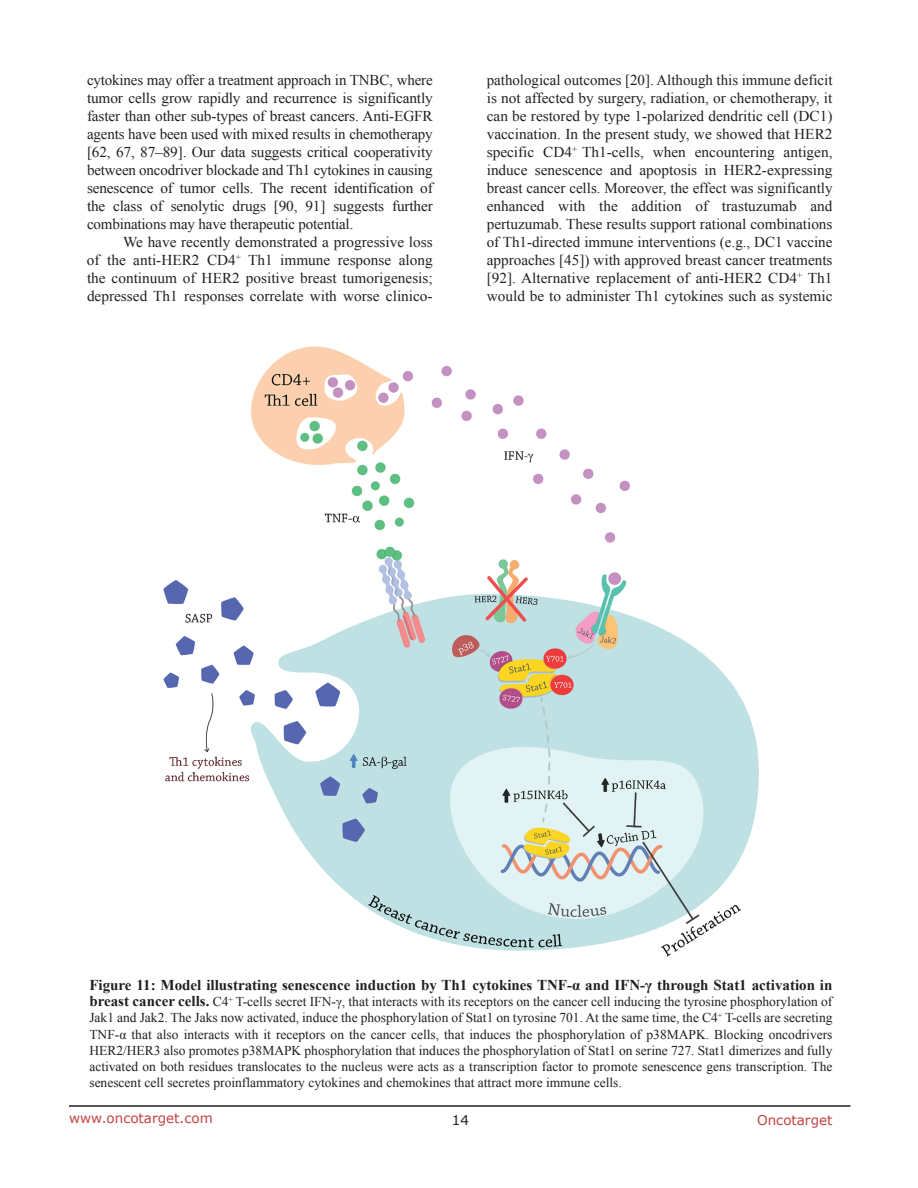
<style>
.page{position:relative;width:918px;height:1188px;background:#fff}
.page>*{position:absolute;margin:0;border:0;box-sizing:border-box;transform-origin:0 0}
.t1{font:15px/18px "Times New Roman";color:#231f20;text-align:justify}
.t2{font:700 15px "Times New Roman";color:#231f20}
.t3{font:13.5px/16.2px "Times New Roman";color:#231f20;text-align:justify}
.t4{font:13.5px "Verdana";color:#c24141}
.t5{font:13.5px "Verdana";color:#231f20}
.s1{font-weight:700;font-size:15px}
</style>
<div class="page">
<hr style="left:69px;top:1105px;width:781px;height:2px;background:#231f20">
<img style="left:164px;top:347px;width:594px;height:610px">
<p class="t1" style="left:87px;top:71px;width:347px">cytokines may offer a treatment approach in TNBC, where tumor cells grow rapidly and recurrence is significantly faster than other sub-types of breast cancers. Anti-EGFR agents have been used with mixed results in chemotherapy [62, 67, 87–89]. Our data suggests critical cooperativity between oncodriver blockade and Th1 cytokines in causing senescence of tumor cells. The recent identification of the class of senolytic drugs [90, 91] suggests further combinations may have therapeutic potential.</p>
<p class="t1" style="left:87px;top:233px;width:347px;text-indent:36px">We have recently demonstrated a progressive loss of the anti-HER2 CD4<sup>+</sup> Th1 immune response along the continuum of HER2 positive breast tumorigenesis; depressed Th1 responses correlate with worse clinico-</p>
<p class="t1" style="left:487px;top:71px;width:347px">pathological outcomes [20]. Although this immune deficit is not affected by surgery, radiation, or chemotherapy, it can be restored by type 1-polarized dendritic cell (DC1) vaccination. In the present study, we showed that HER2 specific CD4<sup>+</sup> Th1-cells, when encountering antigen, induce senescence and apoptosis in HER2-expressing breast cancer cells. Moreover, the effect was significantly enhanced with the addition of trastuzumab and pertuzumab. These results support rational combinations of Th1-directed immune interventions (e.g., DC1 vaccine approaches [45]) with approved breast cancer treatments [92]. Alternative replacement of anti-HER2 CD4<sup>+</sup> Th1 would be to administer Th1 cytokines such as systemic</p>
<p class="t2" style="left:89px;top:975px;width:745px">Figure 11: Model illustrating senescence induction by Th1 cytokines TNF-α and IFN-γ through Stat1 activation in</p>
<p class="t3" style="left:89px;top:993px;width:745px"><span class="s1">breast cancer cells.</span> C4<sup>+</sup> T-cells secret IFN-γ, that interacts with its receptors on the cancer cell inducing the tyrosine phosphorylation of Jak1 and Jak2. The Jaks now activated, induce the phosphorylation of Stat1 on tyrosine 701. At the same time, the C4<sup>+</sup> T-cells are secreting TNF-α that also interacts with it receptors on the cancer cells, that induces the phosphorylation of p38MAPK. Blocking oncodrivers HER2/HER3 also promotes p38MAPK phosphorylation that induces the phosphorylation of Stat1 on serine 727. Stat1 dimerizes and fully activated on both residues translocates to the nucleus were acts as a transcription factor to promote senescence gens transcription. The senescent cell secretes proinflammatory cytokines and chemokines that attract more immune cells.</p>
<p class="t4" style="left:69px;top:1109px;width:145px">www.oncotarget.com</p>
<p class="t5" style="left:452px;top:1111px;width:19px">14</p>
<p class="t4" style="left:757px;top:1111px;width:77px">Oncotarget</p>
</div>
